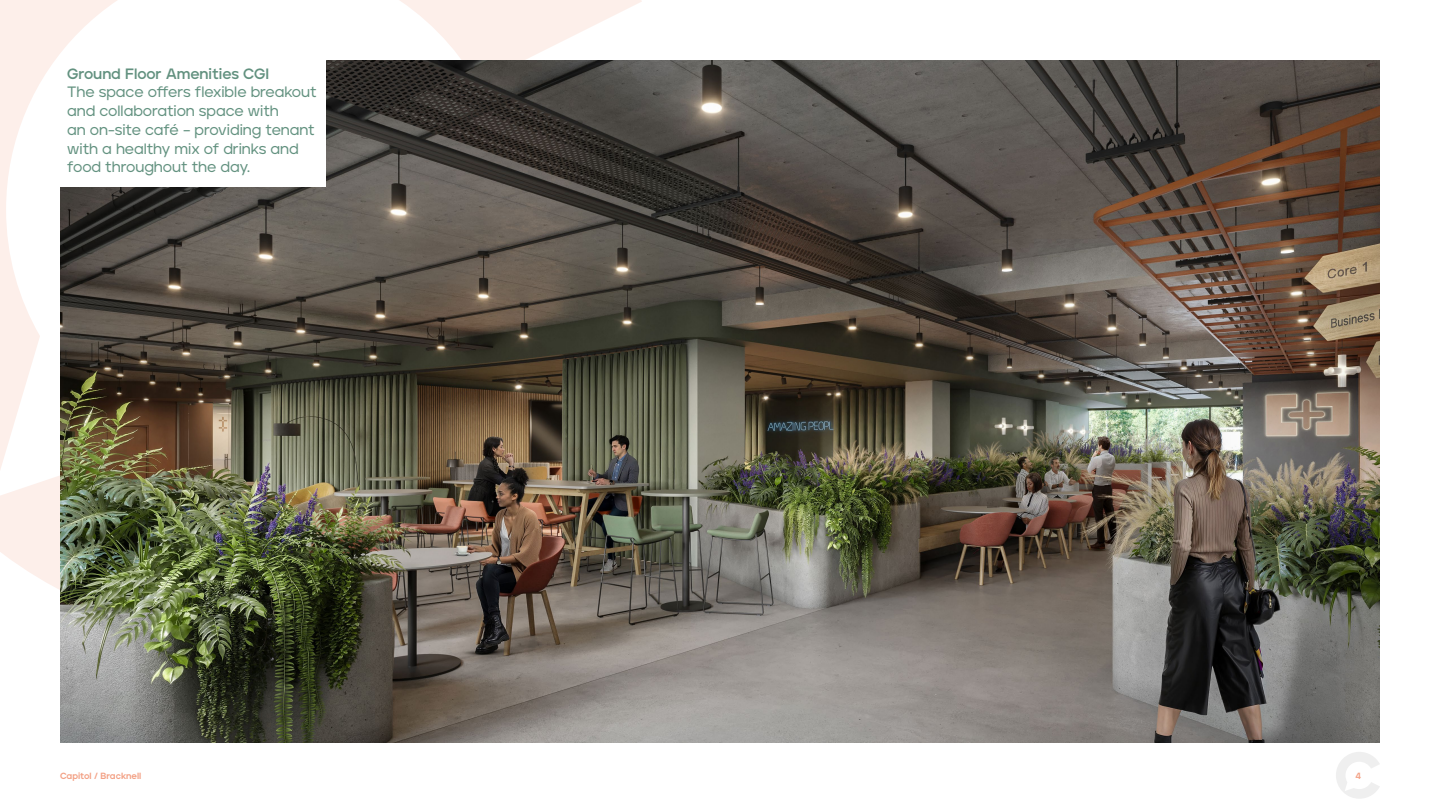
<style>
.page{position:relative;width:1440px;height:810px;background:#fff}
.page>*{position:absolute;margin:0;border:0;box-sizing:border-box;transform-origin:0 0}
.t1{font:500 15px/18.8px "Jeko";color:#62917f}
.t2{font:700 15px "Jeko";color:#62917f}
.t3{font:800 9px "Jeko";color:#f3a185}
</style>
<div class="page">
<svg style="left:0;top:0;width:642px;height:590px"></svg>
<img style="left:60px;top:60px;width:1320px;height:682px">
<div style="left:59px;top:58px;width:267px;height:129px;background:#fff"></div>
<svg style="left:1336px;top:752px;width:44px;height:47px"></svg>
<p class="t2" style="left:67px;top:64px;width:204px">Ground Floor Amenities CGI</p>
<p class="t1" style="left:67px;top:83px;width:251px">The space offers flexible breakout and collaboration space with<br>an on-site café – providing tenant with a healthy mix of drinks and food throughout the day.</p>
<p class="t3" style="left:60px;top:770px;width:83px">Capitol / Bracknell</p>
<p class="t3" style="left:1356px;top:770px;width:7px">4</p>
</div>
